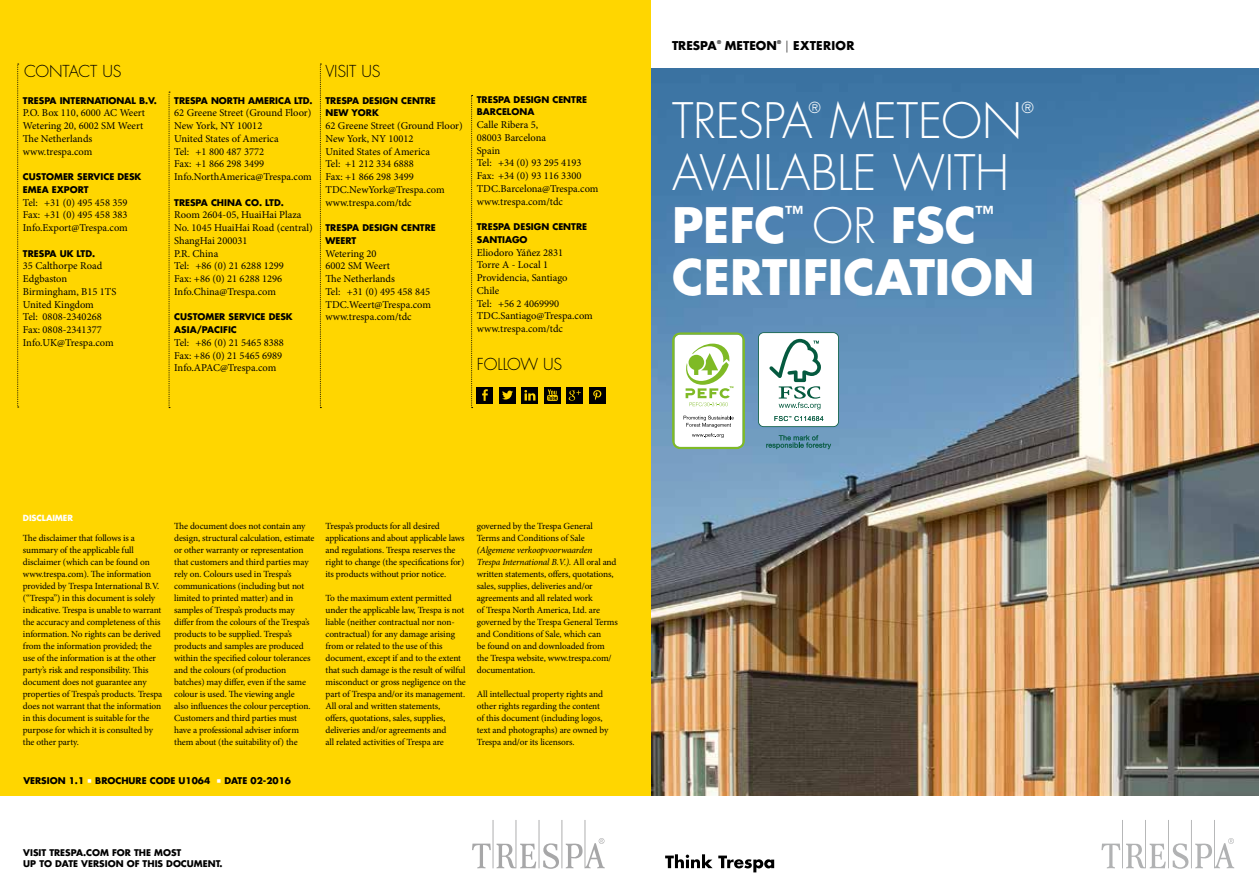
<style>
.page{position:relative;width:1259px;height:893px;background:#fff}
.page>*{position:absolute;margin:0;border:0;box-sizing:border-box;transform-origin:0 0}
.t1{font:300 47.55px "Futura Std";letter-spacing:-.005em;color:#fff}
.t2{font:700 47.55px "Futura Std";color:#fff}
.t3{font:700 20.1px "Futura Std";color:#fff}
.t4{font:300 16.05px "Futura Std";letter-spacing:-.01em;color:#000}
.t5{font:300 14.85px "Futura Std";color:#fff}
.t6{font:700 11.85px "Futura Std";letter-spacing:.005em;color:#000}
.t7{font:700 11.85px "Futura Std";letter-spacing:.025em;color:#000}
.t8{font:10.5px/12.8px "Minion Pro";color:#000}
.t9{font:9.3px/12px "Minion Pro";letter-spacing:-.01em;color:#000}
.t10{font:700 9px/12.8px "Futura Std";color:#000}
.t11{font:700 8.25px "Futura Std";letter-spacing:-.01em;color:#fff}
.t12{font:700 5.1px "Futura Std";color:#000}
.s1{font-weight:300}
.s2{font-style:italic}
.s3{font-family:"Minion Pro";font-weight:400;font-size:12px;color:#fff}
</style>
<div class="page">
<img style="left:651px;top:68px;width:608px;height:727px">
<svg style="left:1101px;top:820px;width:133px;height:49px"></svg>
<svg style="left:665px;top:854px;width:47px;height:14px"></svg>
<svg style="left:718px;top:856px;width:56px;height:16px"></svg>
<div style="left:629px;top:0;width:22px;height:795px;background:#ffd600"></div>
<svg style="left:758px;top:332px;width:81px;height:95px"></svg>
<svg style="left:766px;top:435px;width:65px;height:14px"></svg>
<svg style="left:672px;top:332px;width:73px;height:117px"></svg>
<svg style="left:472px;top:820px;width:133px;height:49px"></svg>
<div style="left:0;top:0;width:642px;height:795px;background:#ffd600"></div>
<svg style="left:17px;top:64px;width:2px;height:344px"></svg>
<svg style="left:169px;top:92px;width:1px;height:316px"></svg>
<svg style="left:471px;top:95px;width:2px;height:313px"></svg>
<svg style="left:320px;top:64px;width:1px;height:344px"></svg>
<div style="left:477px;top:387px;width:16px;height:16px;background:#000"></div>
<svg style="left:482px;top:389px;width:6px;height:12px"></svg>
<div style="left:566px;top:387px;width:17px;height:16px;background:#000"></div>
<div style="left:544px;top:387px;width:16px;height:16px;background:#000"></div>
<svg style="left:547px;top:389px;width:11px;height:12px"></svg>
<div style="left:499px;top:387px;width:16px;height:16px;background:#000"></div>
<div style="left:522px;top:387px;width:16px;height:16px;background:#000"></div>
<svg style="left:524px;top:390px;width:11px;height:11px"></svg>
<svg style="left:568px;top:390px;width:13px;height:11px"></svg>
<div style="left:589px;top:387px;width:16px;height:16px;background:#000"></div>
<svg style="left:593px;top:390px;width:8px;height:10px"></svg>
<svg style="left:502px;top:391px;width:11px;height:9px"></svg>
<h3 class="t4" style="left:24px;top:61px;width:99px">CONTACT US</h3>
<h3 class="t4" style="left:325px;top:61px;width:56px">VISIT US</h3>
<p class="t10" style="left:23px;top:94px;width:135px">TRESPA INTERNATIONAL B.V.</p>
<p class="t8" style="left:23px;top:107px;width:124px">P.O. Box 110, 6000 AC Weert<br>Wetering 20, 6002 SM Weert<br>The Netherlands www.trespa.com</p>
<p class="t10" style="left:23px;top:170px;width:120px">CUSTOMER SERVICE DESK<br>EMEA EXPORT</p>
<p class="t8" style="left:23px;top:196px;width:106px;text-align:justify">Tel: +31 (0) 495 458 359<br>Fax: +31 (0) 495 458 383<br>Info.Export@Trespa.com</p>
<p class="t10" style="left:23px;top:247px;width:74px">TRESPA UK LTD.</p>
<p class="t8" style="left:23px;top:260px;width:95px">35 Calthorpe Road<br>Edgbaston<br>Birmingham, B15 1TS<br>United Kingdom<br>Tel: 0808-2340268<br>Fax: 0808-2341377<br>Info.UK@Trespa.com</p>
<p class="t10" style="left:174px;top:94px;width:140px">TRESPA NORTH AMERICA LTD.</p>
<p class="t8" style="left:174px;top:107px;width:139px">62 Greene Street (Ground Floor)<br>New York, NY 10012<br>United States of America<br>Tel: +1 800 487 3772<br>Fax: +1 866 298 3499<br>Info.NorthAmerica@Trespa.com</p>
<p class="t10" style="left:174px;top:196px;width:111px">TRESPA CHINA CO. LTD.</p>
<p class="t8" style="left:174px;top:209px;width:140px">Room 2604-05, HuaiHai Plaza<br>No. 1045 HuaiHai Road (central)<br>ShangHai 200031<br>P.R. China<br>Tel: +86 (0) 21 6288 1299<br>Fax: +86 (0) 21 6288 1296<br>Info.China@Trespa.com</p>
<p class="t10" style="left:174px;top:310px;width:120px">CUSTOMER SERVICE DESK<br>ASIA/PACIFIC</p>
<p class="t8" style="left:174px;top:337px;width:111px">Tel: +86 (0) 21 5465 8388<br>Fax: +86 (0) 21 5465 6989<br>Info.APAC@Trespa.com</p>
<p class="t10" style="left:325px;top:94px;width:112px">TRESPA DESIGN CENTRE<br>NEW YORK</p>
<p class="t8" style="left:325px;top:120px;width:139px">62 Greene Street (Ground Floor)<br>New York, NY 10012<br>United States of America<br>Tel: +1 212 334 6888<br>Fax: +1 866 298 3499<br>TDC.NewYork@Trespa.com www.trespa.com/tdc</p>
<p class="t10" style="left:325px;top:221px;width:112px">TRESPA DESIGN CENTRE<br>WEERT</p>
<p class="t8" style="left:325px;top:247px;width:107px">Wetering 20<br>6002 SM Weert<br>The Netherlands<br>Tel: +31 (0) 495 458 845<br>TDC.Weert@Trespa.com www.trespa.com/tdc</p>
<p class="t10" style="left:477px;top:93px;width:112px">TRESPA DESIGN CENTRE<br>BARCELONA</p>
<p class="t8" style="left:477px;top:119px;width:123px">Calle Ribera 5,<br>08003 Barcelona<br>Spain<br>Tel: +34 (0) 93 295 4193<br>Fax: +34 (0) 93 116 3300<br>TDC.Barcelona@Trespa.com www.trespa.com/tdc</p>
<p class="t10" style="left:477px;top:220px;width:112px">TRESPA DESIGN CENTRE<br>SANTIAGO</p>
<p class="t8" style="left:477px;top:246px;width:118px">Eliodoro Yáñez 2831<br>Torre A - Local 1<br>Providencia, Santiago<br>Chile<br>Tel: +56 2 4069990<br>TDC.Santiago@Trespa.com www.trespa.com/tdc</p>
<h3 class="t4" style="left:477px;top:354px;width:87px">FOLLOW US</h3>
<p class="t6" style="left:672px;top:38px;width:46px">TRESPA</p>
<p class="t12" style="left:717px;top:38px;width:6px">®</p>
<p class="t6" style="left:725px;top:38px;width:54px">METEON</p>
<p class="t12" style="left:777px;top:38px;width:6px">®</p>
<p class="t7" style="left:785px;top:38px;width:71px"><span class="s1">|</span> EXTERIOR</p>
<h1 class="t1" style="left:672px;top:91px;width:352px">TRESPA METEON</h1>
<h3 class="t5" style="left:809px;top:98px;width:13px">®</h3>
<h3 class="t5" style="left:1021px;top:98px;width:13px">®</h3>
<h1 class="t1" style="left:672px;top:144px;width:339px">AVAILABLE WITH</h1>
<h1 class="t2" style="left:672px;top:193px;width:115px">PEFC</h1>
<h2 class="t3" style="left:784px;top:200px;width:20px">™</h2>
<h1 class="t2" style="left:812px;top:193px;width:165px"><span class="s1">OR</span> FSC</h1>
<h2 class="t3" style="left:975px;top:200px;width:20px">™</h2>
<h1 class="t2" style="left:672px;top:246px;width:364px">CERTIFICATION</h1>
<p class="t11" style="left:23px;top:513px;width:52px">DISCLAIMER</p>
<p class="t9" style="left:23px;top:532px;width:141px">The disclaimer that follows is a summary of the applicable full disclaimer (which can be found on www.trespa.com). The information provided by Trespa International B.V. (“Trespa”) in this document is solely indicative. Trespa is unable to warrant the accuracy and completeness of this information. No rights can be derived from the information provided; the use of the information is at the other party’s risk and responsibility. This document does not guarantee any properties of Trespa’s products. Trespa does not warrant that the information in this document is suitable for the purpose for which it is consulted by the other party.</p>
<p class="t9" style="left:174px;top:520px;width:142px">The document does not contain any design, structural calculation, estimate or other warranty or representation that customers and third parties may rely on. Colours used in Trespa’s communications (including but not limited to printed matter) and in samples of Trespa’s products may differ from the colours of the Trespa’s products to be supplied. Trespa’s products and samples are produced within the specified colour tolerances and the colours (of production batches) may differ, even if the same colour is used. The viewing angle<br>also influences the colour perception.<br>Customers and third parties must have a professional adviser inform them about (the suitability of) the</p>
<p class="t9" style="left:325px;top:520px;width:141px">Trespa’s products for all desired applications and about applicable laws and regulations. Trespa reserves the right to change (the specifications for) its products without prior notice.</p>
<p class="t9" style="left:325px;top:592px;width:142px">To the maximum extent permitted under the applicable law, Trespa is not liable (neither contractual nor non&shy;contractual) for any damage arising from or related to the use of this document, except if and to the extent that such damage is the result of wilful misconduct or gross negligence on the part of Trespa and/or its management.<br>All oral and written statements,<br>offers, quotations, sales, supplies, deliveries and/or agreements and<br>all related activities of Trespa are</p>
<p class="t9" style="left:477px;top:520px;width:117px">governed by the Trespa General<br>Terms and Conditions of Sale</p>
<p class="t9" style="left:477px;top:544px;width:142px"><span class="s2">(Algemene verkoopvoorwaarden Trespa International B.V.).</span> All oral and written statements, offers, quotations, sales, supplies, deliveries and/or agreements and all related work<br>of Trespa North America, Ltd. are governed by the Trespa General Terms and Conditions of Sale, which can<br>be found on and downloaded from the Trespa website, www.trespa.com/ documentation.</p>
<p class="t9" style="left:477px;top:688px;width:133px">All intellectual property rights and other rights regarding the content of this document (including logos, text and photographs) are owned by Trespa and/or its licensors.</p>
<p class="t10" style="left:23px;top:775px;width:269px">VERSION 1.1 <span class="s3">■</span> BROCHURE CODE U1064 <span class="s3">■</span> DATE 02-2016</p>
<p class="t10" style="left:23px;top:846px;width:201px;line-height:11.4px">VISIT TRESPA.COM FOR THE MOST<br>UP TO DATE VERSION OF THIS DOCUMENT.</p>
</div>
